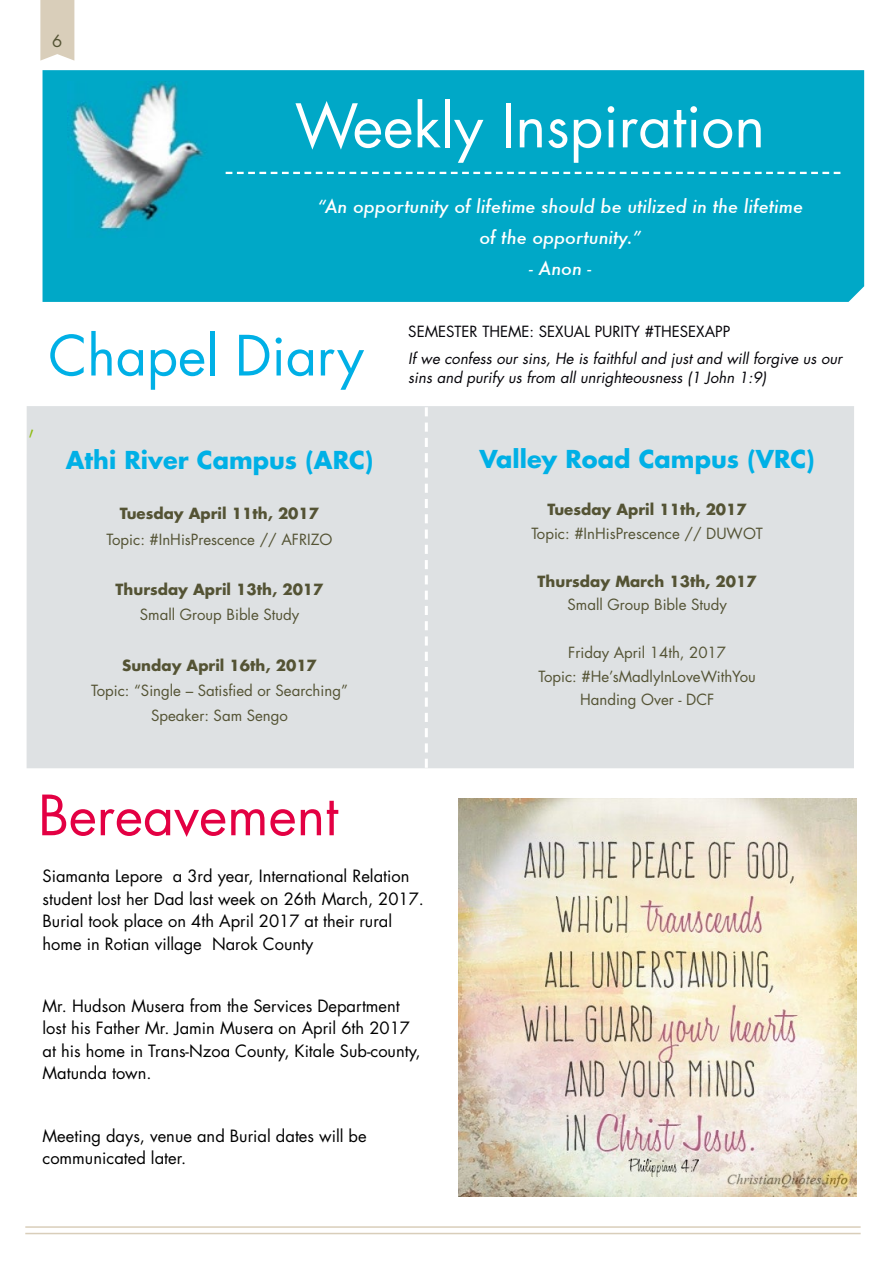
<style>
.page{position:relative;width:893px;height:1263px;background:#fff}
.page>*{position:absolute;margin:0;border:0;box-sizing:border-box;transform-origin:0 0}
.t1{font:58.5px "Futura";color:#fff}
.t2{font:54px "Futura";color:#00b0e6}
.t3{font:54px "Futura";color:#e30043}
.t4{font:300 34.5px "Futura";color:#8fbc13}
.t5{font:700 24px "Futura";color:#00b0e6}
.t6{font:italic 500 18px/31px "Futura";color:#fff;text-align:center}
.t7{font:16.5px/22.5px "Futura";color:#000}
.t8{font:16.5px "Futura";color:#545334}
.t9{font:15px/23.7px "Futura";color:#545334;text-align:center}
.t10{font:700 15px "Futura";color:#545334}
.t11{font:italic 15px "Futura";color:#050409}
.t12{font:15px "Futura";color:#050409}
</style>
<div class="page">
<div style="left:43px;top:70px;width:821px;height:232px;background:#00a8c7"></div>
<svg style="left:226px;top:172px;width:614px;height:2px"></svg>
<img style="left:68px;top:82px;width:142px;height:156px">
<div style="left:27px;top:406px;width:827px;height:362px;background:#dee1e3"></div>
<svg style="left:425px;top:407px;width:3px;height:361px"></svg>
<hr style="left:25px;top:1226px;width:836px;height:2px;background:#d9ceba">
<hr style="left:25px;top:1233px;width:836px;height:1px;background:#d9ceba">
<svg style="left:40px;top:0;width:34px;height:61px;background:#dbd1be"></svg>
<img style="left:459px;top:798px;width:397px;height:398px">
<p class="t8" style="left:52px;top:30px;width:12px">6</p>
<h1 class="t1" style="left:295px;top:89px;width:472px">Weekly Inspiration</h1>
<p class="t6" style="left:317px;top:190px;width:487px">“An opportunity of lifetime should be utilized in the lifetime of the opportunity.”</p>
<p class="t6" style="left:529px;top:252px;width:64px">- Anon -</p>
<h3 class="t4" style="left:27px;top:399px;width:12px">,</h3>
<h2 class="t2" style="left:49px;top:321px;width:317px">Chapel Diary</h2>
<h3 class="t5" style="left:66px;top:444px;width:309px">Athi River Campus (ARC)</h3>
<p class="t10" style="left:120px;top:504px;width:201px">Tuesday April 11th, 2017</p>
<p class="t9" style="left:107px;top:527px;width:227px">Topic: #InHisPrescence // AFRIZO</p>
<p class="t10" style="left:116px;top:580px;width:209px">Thursday April 13th, 2017</p>
<p class="t9" style="left:140px;top:603px;width:161px">Small Group Bible Study</p>
<p class="t10" style="left:122px;top:655px;width:196px">Sunday April 16th, 2017</p>
<p class="t9" style="left:91px;top:678px;width:258px;line-height:25.2px">Topic: “Single – Satisfied or Searching”<br>Speaker: Sam Sengo</p>
<p class="t12" style="left:408px;top:322px;width:323px">SEMESTER THEME: SEXUAL PURITY #THESEXAPP</p>
<p class="t11" style="left:408px;top:348px;width:435px">If we confess our sins, He is faithful and just and will forgive us our</p>
<p class="t11" style="left:408px;top:368px;width:359px">sins and purify us from all unrighteousness (1 John 1:9)</p>
<h3 class="t5" style="left:480px;top:443px;width:337px">Valley Road Campus (VRC)</h3>
<p class="t10" style="left:548px;top:500px;width:201px">Tuesday April 11th, 2017</p>
<p class="t9" style="left:531px;top:522px;width:233px">Topic: #InHisPrescence // DUWOT</p>
<p class="t10" style="left:538px;top:571px;width:221px">Thursday March 13th, 2017</p>
<p class="t9" style="left:567px;top:593px;width:161px">Small Group Bible Study</p>
<p class="t9" style="left:539px;top:640px;width:219px">Friday April 14th, 2017<br>Topic: #He’sMadlyInLoveWithYou<br>Handing Over - DCF</p>
<h2 class="t3" style="left:38px;top:781px;width:301px">Bereavement</h2>
<p class="t7" style="left:43px;top:865px;width:383px">Siamanta Lepore a 3rd year, International Relation student lost her Dad last week on 26th March, 2017.<br>Burial took place on 4th April 2017 at their rural home in Rotian village Narok County</p>
<p class="t7" style="left:43px;top:995px;width:380px">Mr. Hudson Musera from the Services Department lost his Father Mr. Jamin Musera on April 6th 2017 at his home in Trans-Nzoa County, Kitale Sub-county, Matunda town.</p>
<p class="t7" style="left:43px;top:1124px;width:326px">Meeting days, venue and Burial dates will be communicated later.</p>
</div>
